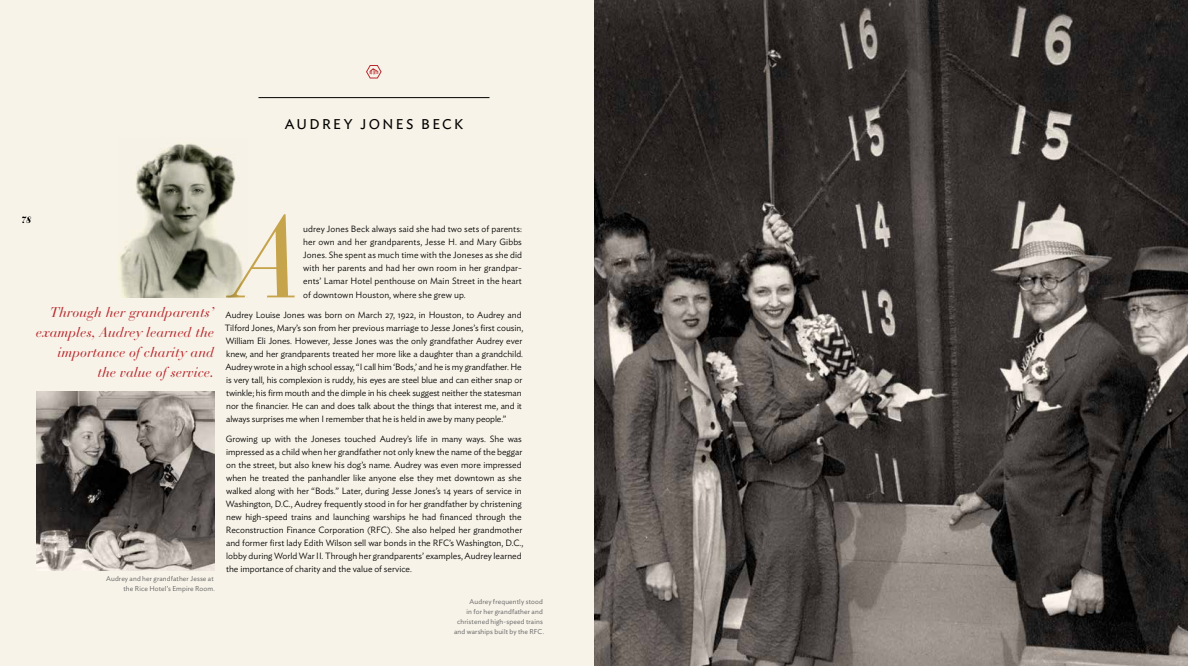
<style>
.page{position:relative;width:1188px;height:666px;background:#fff}
.page>*{position:absolute;margin:0;border:0;box-sizing:border-box;transform-origin:0 0}
.t1{font:italic 112.6px "Bauer Bodoni";color:#c6a44c}
.t2{font:italic 14px/20px "Bauer Bodoni";color:#b8292f;text-align:right}
.t3{font:14px "Ideal Sans";letter-spacing:.17em;color:#000}
.t4{font:300 9px/13px "Ideal Sans";color:#000}
.t5{font:italic 700 9px "Bauer Bodoni";color:#000}
.t6{font:300 7px/10px "Ideal Sans";letter-spacing:.015em;color:#58595b;text-align:right}
</style>
<div class="page">
<div style="left:0;top:0;width:594px;height:666px;background:#f8f3e8"></div>
<img style="left:594px;top:0;width:594px;height:666px">
<hr style="left:258px;top:97px;width:232px;height:1px;background:#000">
<img style="left:37px;top:392px;width:177px;height:178px">
<svg style="left:366px;top:65px;width:16px;height:14px"></svg>
<img style="left:119px;top:143px;width:124px;height:154px">
<h2 class="t3" style="left:285px;top:114px;width:180px">AUDREY JONES BECK</h2>
<p class="t5" style="left:21px;top:215px;width:12px">78</p>
<h2 class="t2" style="left:36px;top:302px;width:180px">Through her grandparents’ examples, Audrey learned the importance of charity and the value of service.</h2>
<p class="t6" style="left:106px;top:573px;width:110px">Audrey and her grandfather Jesse at the Rice Hotel’s Empire Room.</p>
<h1 class="t1" style="left:233px;top:191px;width:70px">A</h1>
<p class="t4" style="left:303px;top:222px;width:220px;text-align:justify">udrey Jones Beck always said she had two sets of parents: her own and her grandparents, Jesse H. and Mary Gibbs Jones. She spent as much time with the Joneses as she did with her parents and had her own room in her grandpar&shy;ents’ Lamar Hotel penthouse on Main Street in the heart</p>
<p class="t4" style="left:303px;top:288px;width:164px">of downtown Houston, where she grew up.</p>
<p class="t4" style="left:225px;top:308px;width:300px">Audrey Louise Jones was born on March 27, 1922, in Houston, to Audrey and Tilford Jones, Mary’s son from her previous marriage to Jesse Jones’s first cousin, William Eli Jones. However, Jesse Jones was the only grandfather Audrey ever knew, and her grandparents treated her more like a daughter than a grandchild.<br>Audrey wrote in a high school essay, “I call him ‘Bods,’ and he is my grandfather. He is very tall, his complexion is ruddy, his eyes are steel blue and can either snap or twinkle; his firm mouth and the dimple in his cheek suggest neither the statesman nor the financier. He can and does talk about the things that interest me, and it always surprises me when I remember that he is held in awe by many people.”</p>
<p class="t4" style="left:226px;top:432px;width:299px">Growing up with the Joneses touched Audrey’s life in many ways. She was impressed as a child when her grandfather not only knew the name of the beggar on the street, but also knew his dog’s name. Audrey was even more impressed when he treated the panhandler like anyone else they met downtown as she walked along with her “Bods.” Later, during Jesse Jones’s 14 years of service in Washington, D.C., Audrey frequently stood in for her grandfather by christening new high-speed trains and launching warships he had financed through the Reconstruction Finance Corporation (RFC). She also helped her grandmother and former first lady Edith Wilson sell war bonds in the RFC’s Washington, D.C., lobby during World War II. Through her grandparents’ examples, Audrey learned the importance of charity and the value of service.</p>
<p class="t6" style="left:454px;top:596px;width:92px">Audrey frequently stood<br>in for her grandfather and christened high-speed trains and warships built by the RFC.</p>
</div>
